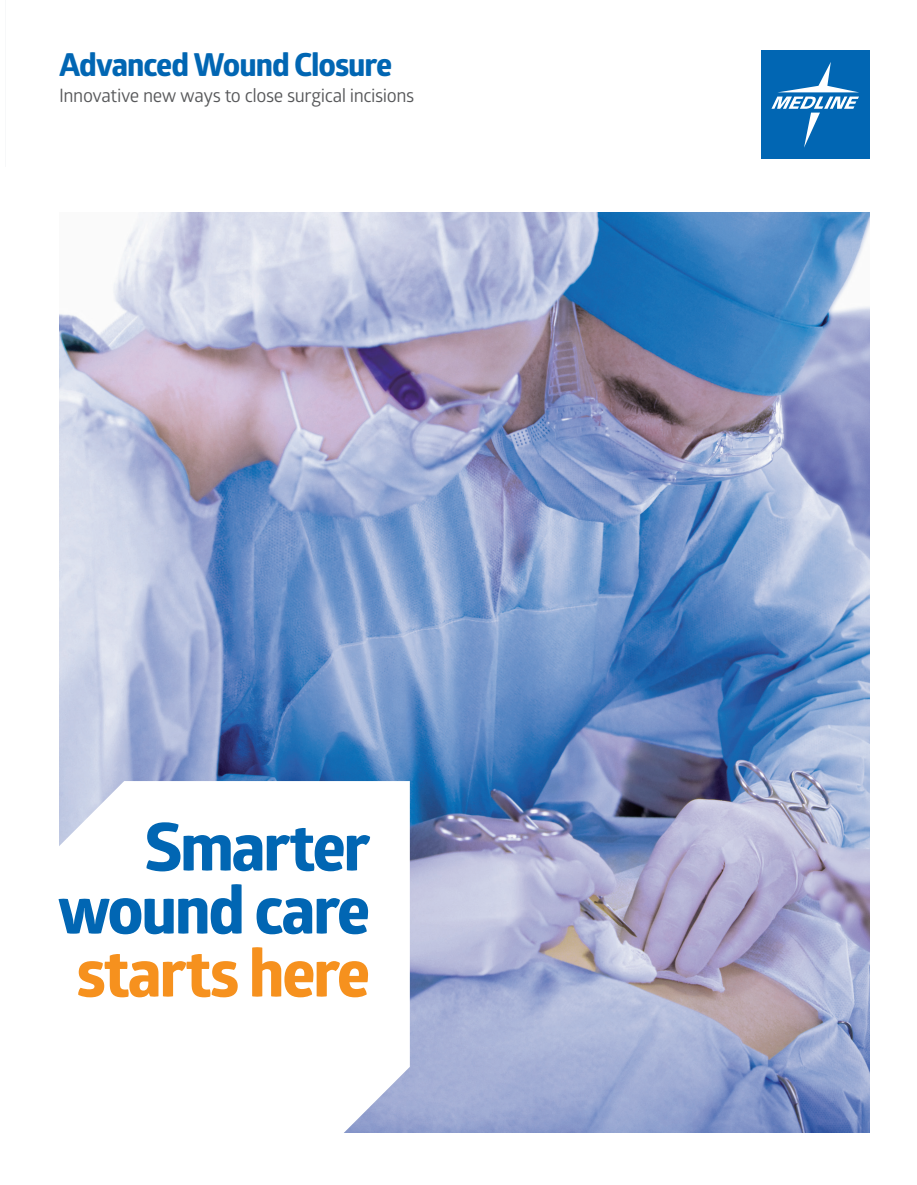
<style>
.page{position:relative;width:917px;height:1185px;background:#fff}
.page>*{position:absolute;margin:0;border:0;box-sizing:border-box;transform-origin:0 0}
.A4{font:800 66px/63px "Glober";letter-spacing:-.04em;color:#0166b3;text-align:justify}
.A3_Regular{font:800 31.8px "Glober";letter-spacing:-.035em;color:#0166b3}
.A3_Regular-2{font:18.45px "Glober";letter-spacing:-.025em;color:#57585a}
.s1{color:#f6911e}
</style>
<div class="page">
<svg style="left:143px;top:50px;width:727px;height:163px"></svg>
<div style="left:761px;top:51px;width:108px;height:108px;background:#0166b3"></div>
<svg style="left:771px;top:62px;width:88px;height:86px"></svg>
<div style="left:869px;top:167px;width:48px;height:1018px;background:#fff"></div>
<img style="left:60px;top:213px;width:809px;height:919px">
<svg style="left:59px;top:781px;width:351px;height:352px"></svg>
<p class="A3_Regular" style="left:59px;top:42px;width:335px">Advanced Wound Closure</p>
<p class="A3_Regular-2" style="left:59px;top:83px;width:357px">Innovative new ways to close surgical incisions</p>
<p class="A4" style="left:58px;top:815px;width:314px;text-indent:87px">Smarter wound care <span class="s1">starts here</span></p>
</div>
